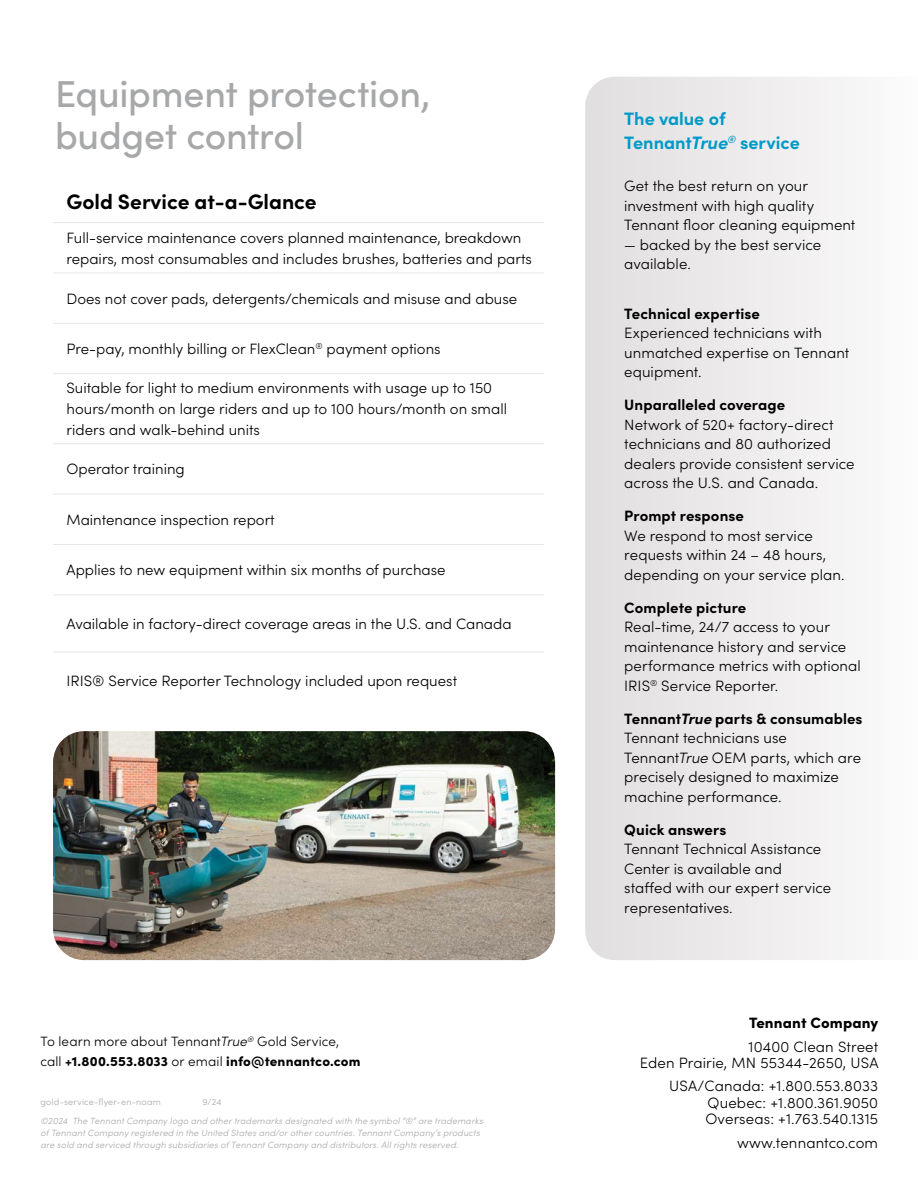
<style>
.page{position:relative;width:918px;height:1188px;background:#fff}
.page>*{position:absolute;margin:0;border:0;box-sizing:border-box;transform-origin:0 0}
.t1{font:500 37.5px/42px "Sofia Pro";letter-spacing:-.005em;color:#a7a8a9}
.t2{font:700 21px "Sofia Pro";color:#000}
.t3{font:700 18px/24px "Sofia Pro";color:#009ac7}
.t4{font:300 15px/19.5px "Sofia Pro";color:#000}
.t5{font:700 15px "Sofia Pro";letter-spacing:.005em;color:#000}
.t6{font:900 15px "Sofia Pro";letter-spacing:.01em;color:#000}
.t7{font:300 13.5px/19.5px "Sofia Pro";letter-spacing:.01em;color:#000}
.t8{font:italic 300 9px/12px "Sofia Pro";letter-spacing:.02em;color:#a8a8aa}
.t9{font:300 9px "Sofia Pro";letter-spacing:.025em;color:#a8a8aa}
.s1{font-style:italic}
.s2{font-weight:900}
.s3{font-weight:700}
.s4{font-weight:700;font-style:italic}
</style>
<div class="page">
<svg style="left:585px;top:77px;width:261px;height:883px"></svg>
<svg style="left:53px;top:272px;width:491px;height:380px"></svg>
<hr style="left:53px;top:222px;width:491px;height:1px;background:#e6e7e8">
<hr style="left:53px;top:273px;width:491px;height:1px;background:#e6e7e8">
<hr style="left:53px;top:323px;width:491px;height:1px;background:#e6e7e8">
<hr style="left:53px;top:373px;width:491px;height:1px;background:#e6e7e8">
<hr style="left:53px;top:443px;width:491px;height:1px;background:#e6e7e8">
<hr style="left:53px;top:494px;width:491px;height:1px;background:#e6e7e8">
<hr style="left:53px;top:544px;width:491px;height:1px;background:#e6e7e8">
<hr style="left:53px;top:594px;width:491px;height:1px;background:#e6e7e8">
<hr style="left:53px;top:652px;width:491px;height:1px;background:#e6e7e8">
<img style="left:53px;top:731px;width:502px;height:229px">
<h1 class="t1" style="left:55px;top:70px;width:377px">Equipment protection, budget control</h1>
<h2 class="t2" style="left:67px;top:186px;width:252px">Gold Service at-a-Glance</h2>
<p class="t4" style="left:67px;top:226px;width:467px;line-height:21px">Full-service maintenance covers planned maintenance, breakdown repairs, most consumables and includes brushes, batteries and parts</p>
<p class="t4" style="left:67px;top:288px;width:452px">Does not cover pads, detergents/chemicals and misuse and abuse</p>
<p class="t4" style="left:67px;top:338px;width:376px">Pre-pay, monthly billing or FlexClean<sup>®</sup> payment options</p>
<p class="t4" style="left:67px;top:377px;width:442px;line-height:21px">Suitable for light to medium environments with usage up to 150 hours/month on large riders and up to 100 hours/month on small riders and walk-behind units</p>
<p class="t4" style="left:67px;top:458px;width:120px">Operator training</p>
<p class="t4" style="left:67px;top:509px;width:210px">Maintenance inspection report</p>
<p class="t4" style="left:67px;top:559px;width:381px">Applies to new equipment within six months of purchase</p>
<p class="t4" style="left:67px;top:613px;width:447px">Available in factory-direct coverage areas in the U.S. and Canada</p>
<p class="t4" style="left:67px;top:670px;width:392px">IRIS® Service Reporter Technology included upon request</p>
<p class="t7" style="left:40px;top:1031px;width:322px">To learn more about Tennant<span class="s1">True</span><sup>®</sup> Gold Service, call <span class="s2">+1.800.553.8033</span> or email <span class="s2">info@tennantco.com</span></p>
<p class="t9" style="left:40px;top:1095px;width:122px">gold-service-flyer-en-noam</p>
<p class="t9" style="left:202px;top:1095px;width:21px">9/24</p>
<p class="t8" style="left:40px;top:1114px;width:444px">©2024 The Tennant Company logo and other trademarks designated with the symbol “®” are trademarks of Tennant Company registered in the United States and/or other countries. Tennant Company’s products are sold and serviced through subsidiaries of Tennant Company and distributors. All rights reserved.</p>
<p class="t3" style="left:624px;top:105px;width:177px">The value of<br>Tennant<span class="s1">True</span><sup>®</sup> service</p>
<p class="t4" style="left:624px;top:175px;width:233px">Get the best return on your investment with high quality<br>Tennant floor cleaning equipment</p>
<p class="t4" style="left:624px;top:234px;width:198px">— backed by the best service available.</p>
<p class="t5" style="left:624px;top:302px;width:137px">Technical expertise</p>
<p class="t4" style="left:624px;top:322px;width:227px">Experienced technicians with unmatched expertise on Tennant equipment.</p>
<p class="t5" style="left:624px;top:393px;width:163px">Unparalleled coverage</p>
<p class="t4" style="left:624px;top:414px;width:232px">Network of 520+ factory-direct technicians and 80 authorized dealers provide consistent service across the U.S. and Canada.</p>
<p class="t5" style="left:624px;top:504px;width:121px">Prompt response</p>
<p class="t4" style="left:624px;top:525px;width:222px">We respond to most service requests within 24 – 48 hours, depending on your service plan.</p>
<p class="t5" style="left:624px;top:596px;width:124px">Complete picture</p>
<p class="t4" style="left:624px;top:616px;width:238px">Real-time, 24/7 access to your maintenance history and service performance metrics with optional<br>IRIS<sup>®</sup> Service Reporter.</p>
<p class="t4" style="left:624px;top:708px;width:240px"><span class="s3">Tennant</span><span class="s4">True</span> <span class="s3">parts &amp; consumables<br></span>Tennant technicians use<br>Tennant<span class="s1">True</span> OEM parts, which are precisely designed to maximize machine performance.</p>
<p class="t5" style="left:624px;top:818px;width:104px">Quick answers</p>
<p class="t4" style="left:624px;top:838px;width:208px">Tennant Technical Assistance<br>Center is available and staffed with our expert service representatives.</p>
<p class="t6" style="left:749px;top:1011px;width:131px">Tennant Company</p>
<p class="t4" style="left:640px;top:1037px;width:240px;line-height:16.5px;text-align:right">10400 Clean Street<br>Eden Prairie, MN 55344-2650, USA</p>
<p class="t4" style="left:705px;top:1077px;width:174px;line-height:16.5px;text-align:justify;text-indent:-36px">USA/Canada: +1.800.553.8033<br>Quebec: +1.800.361.9050<br>Overseas: +1.763.540.1315</p>
<p class="t4" style="left:737px;top:1132px;width:142px">www.tennantco.com</p>
</div>
